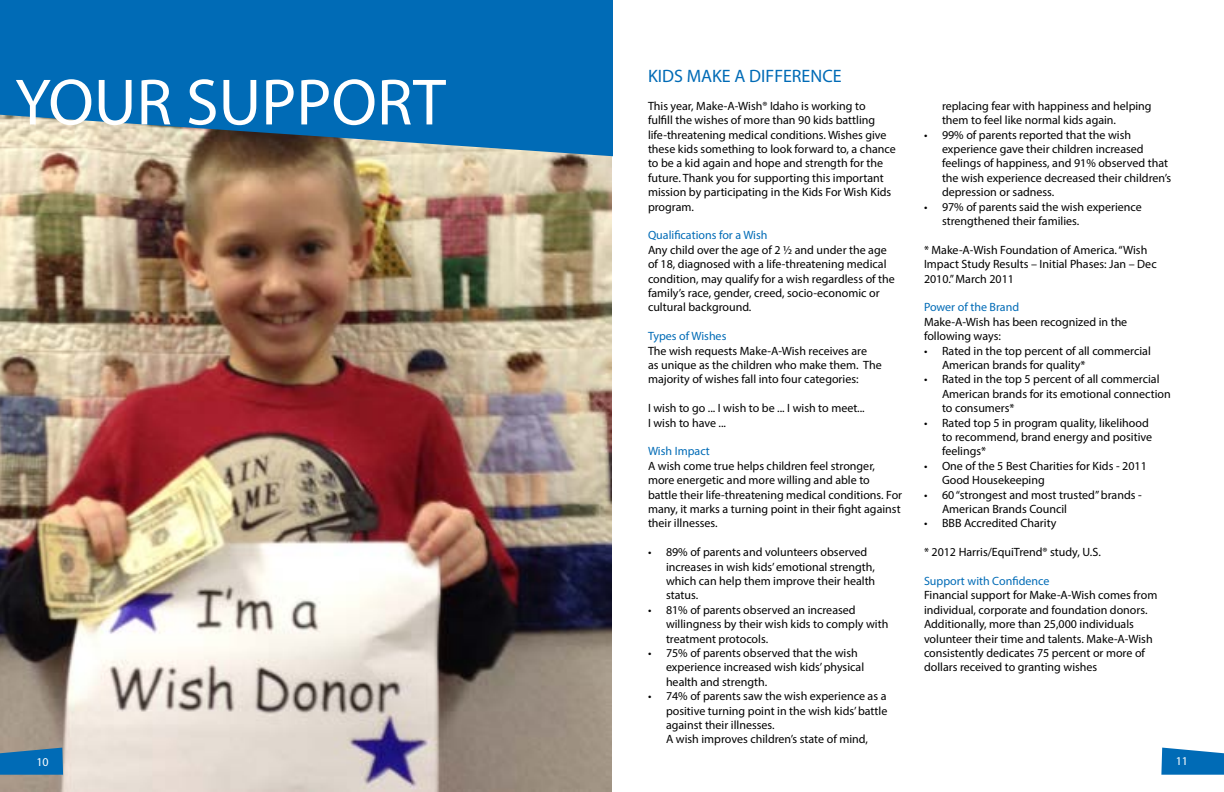
<style>
.page{position:relative;width:1224px;height:792px;background:#fff}
.page>*{position:absolute;margin:0;border:0;box-sizing:border-box;transform-origin:0 0}
.t1{font:66px "Myriad Pro";color:#fff}
.t2{font:18px "Myriad Pro";color:#006bb6}
.t3{font:12px/14.4px "Myriad Pro";color:#000}
.t4{font:12px "Myriad Pro";color:#006bb6}
.t5{font:12px "Myriad Pro";color:#fff}
</style>
<div class="page">
<svg style="left:1161px;top:748px;width:63px;height:27px;background:#1c7bbe"></svg>
<img style="left:0;top:156px;width:612px;height:636px">
<svg style="left:0;top:748px;width:63px;height:27px;background:#116fb1"></svg>
<svg style="left:0;top:0;width:613px;height:156px;background:#1873b1"></svg>
<h1 class="t1" style="left:15px;top:62px;width:432px">YOUR SUPPORT</h1>
<h2 class="t2" style="left:648px;top:65px;width:195px">KIDS MAKE A DIFFERENCE</h2>
<p class="t3" style="left:648px;top:98px;width:249px">This year, Make-A-Wish® Idaho is working to<br>fulfill the wishes of more than 90 kids battling life-threatening medical conditions. Wishes give these kids something to look forward to, a chance to be a kid again and hope and strength for the future. Thank you for supporting this important mission by participating in the Kids For Wish Kids program.</p>
<p class="t4" style="left:648px;top:228px;width:121px">Qualifications for a Wish</p>
<p class="t3" style="left:648px;top:242px;width:248px">Any child over the age of 2 ½ and under the age of 18, diagnosed with a life-threatening medical condition, may qualify for a wish regardless of the family’s race, gender, creed, socio-economic or cultural background.</p>
<p class="t4" style="left:648px;top:329px;width:80px">Types of Wishes</p>
<p class="t3" style="left:648px;top:343px;width:235px">The wish requests Make-A-Wish receives are<br>as unique as the children who make them. The majority of wishes fall into four categories:</p>
<p class="t3" style="left:648px;top:401px;width:218px">I wish to go ... I wish to be ... I wish to meet...<br>I wish to have ...</p>
<p class="t4" style="left:648px;top:444px;width:63px">Wish Impact</p>
<p class="t3" style="left:648px;top:458px;width:256px">A wish come true helps children feel stronger, more energetic and more willing and able to<br>battle their life-threatening medical conditions. For many, it marks a turning point in their fight against their illnesses.</p>
<p class="t3" style="left:666px;top:545px;width:211px;text-indent:-18px">• 89% of parents and volunteers observed increases in wish kids’ emotional strength, which can help them improve their health status.</p>
<p class="t3" style="left:666px;top:602px;width:224px;text-indent:-18px">• 81% of parents observed an increased willingness by their wish kids to comply with treatment protocols.</p>
<p class="t3" style="left:666px;top:646px;width:200px;text-indent:-18px">• 75% of parents observed that the wish experience increased wish kids’ physical health and strength.</p>
<p class="t3" style="left:666px;top:689px;width:223px;text-indent:-18px">• 74% of parents saw the wish experience as a positive turning point in the wish kids’ battle against their illnesses.<br>A wish improves children’s state of mind,</p>
<p class="t3" style="left:942px;top:98px;width:211px">replacing fear with happiness and helping them to feel like normal kids again.</p>
<p class="t3" style="left:942px;top:127px;width:231px;text-indent:-18px">• 99% of parents reported that the wish experience gave their children increased feelings of happiness, and 91% observed that the wish experience decreased their children’s depression or sadness.</p>
<p class="t3" style="left:942px;top:199px;width:201px;text-indent:-18px">• 97% of parents said the wish experience strengthened their families.</p>
<p class="t3" style="left:924px;top:242px;width:234px">* Make-A-Wish Foundation of America. “Wish<br>Impact Study Results – Initial Phases: Jan – Dec<br>2010.” March 2011</p>
<p class="t4" style="left:924px;top:300px;width:97px">Power of the Brand</p>
<p class="t3" style="left:924px;top:314px;width:205px">Make-A-Wish has been recognized in the following ways:</p>
<p class="t3" style="left:942px;top:343px;width:210px;text-indent:-18px">• Rated in the top percent of all commercial<br>American brands for quality*</p>
<p class="t3" style="left:942px;top:372px;width:230px;text-indent:-18px">• Rated in the top 5 percent of all commercial<br>American brands for its emotional connection to consumers*</p>
<p class="t3" style="left:942px;top:415px;width:212px;text-indent:-18px">• Rated top 5 in program quality, likelihood to recommend, brand energy and positive feelings*</p>
<p class="t3" style="left:942px;top:458px;width:206px;text-indent:-18px">• One of the 5 Best Charities for Kids - 2011<br>Good Housekeeping</p>
<p class="t3" style="left:942px;top:487px;width:201px;text-indent:-18px">• 60 “strongest and most trusted” brands -<br>American Brands Council</p>
<p class="t3" style="left:924px;top:516px;width:134px">• BBB Accredited Charity</p>
<p class="t3" style="left:924px;top:545px;width:178px">* 2012 Harris/EquiTrend® study, U.S.</p>
<p class="t4" style="left:924px;top:574px;width:127px">Support with Confidence</p>
<p class="t3" style="left:924px;top:588px;width:235px">Financial support for Make-A-Wish comes from individual, corporate and foundation donors.<br>Additionally, more than 25,000 individuals volunteer their time and talents. Make-A-Wish consistently dedicates 75 percent or more of dollars received to granting wishes</p>
<p class="t5" style="left:36px;top:754px;width:14px">10</p>
<p class="t5" style="left:1176px;top:753px;width:14px">11</p>
</div>
